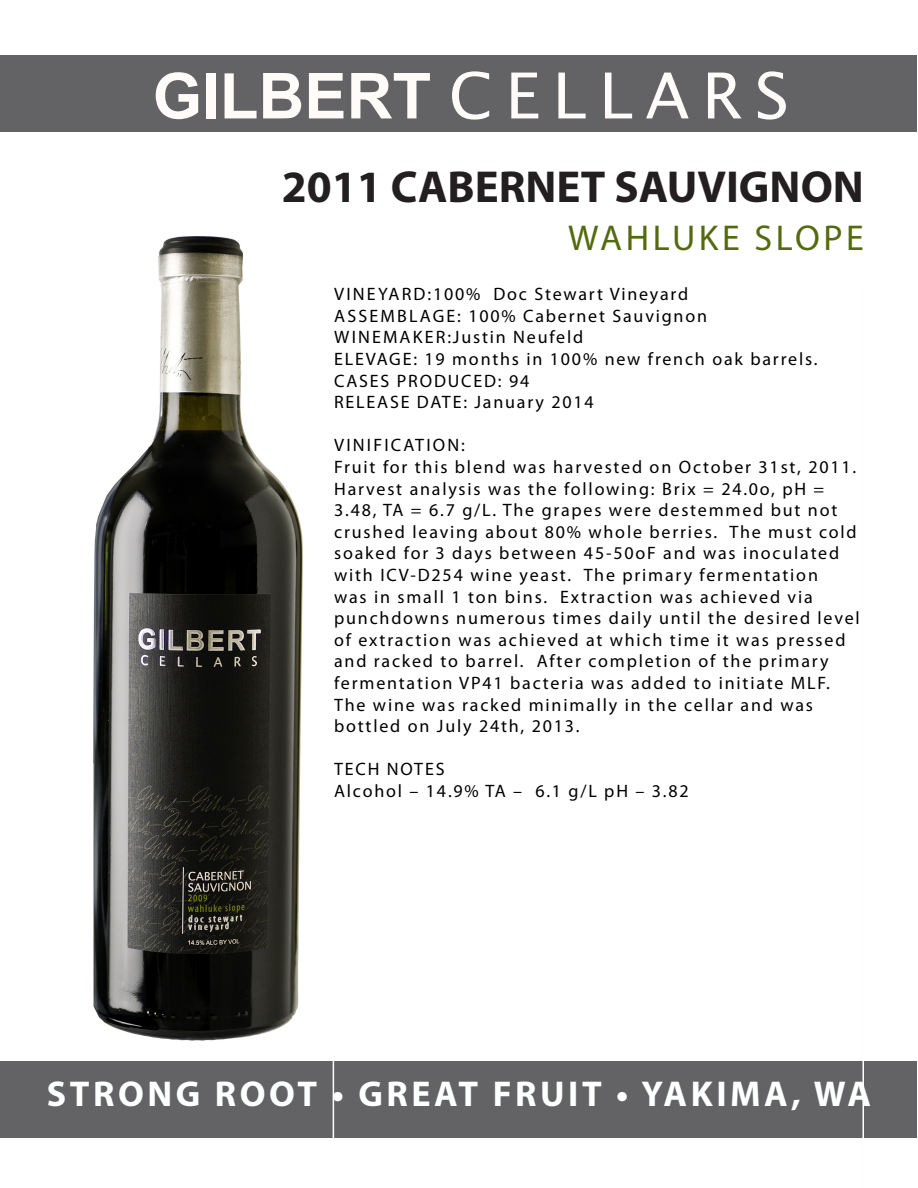
<style>
.page{position:relative;width:918px;height:1188px;background:#fff}
.page>*{position:absolute;margin:0;border:0;box-sizing:border-box;transform-origin:0 0}
.t1{font:700 63.45px "Arial";color:#fffbf9}
.t2{font:700 45px "Myriad Pro";color:#231f20}
.t3{font:700 36px "Myriad Pro";letter-spacing:.1em;color:#feffff}
.t4{font:36px "Myriad Pro";letter-spacing:.1em;color:#536b0e}
.t5{font:18px/21.6px "Myriad Pro";letter-spacing:.1em;color:#000}
.t6{font:18px "Myriad Pro";letter-spacing:.12em;color:#000}
.s1{font-family:"Lucida Sans";font-weight:400}
</style>
<div class="page">
<img style="left:0;top:236px;width:303px;height:842px">
<div style="left:1px;top:1061px;width:916px;height:76px;background:#636366"></div>
<div style="left:1px;top:55px;width:916px;height:76px;background:#636366"></div>
<p class="t1" style="left:153px;top:54px;width:638px">GILBERT <span class="s1">CELLARS</span></p>
<p class="t2" style="left:282px;top:157px;width:584px">2011 CABERNET SAUVIGNON</p>
<p class="t4" style="left:568px;top:216px;width:297px">WAHLUKE SLOPE</p>
<p class="t5" style="left:334px;top:283px;width:356px">VINEYARD:100% Doc Stewart Vineyard</p>
<p class="t5" style="left:334px;top:305px;width:374px">ASSEMBLAGE: 100% Cabernet Sauvignon</p>
<p class="t5" style="left:334px;top:326px;width:250px">WINEMAKER:Justin Neufeld</p>
<p class="t5" style="left:334px;top:348px;width:485px">ELEVAGE: 19 months in 100% new french oak barrels.</p>
<p class="t5" style="left:334px;top:369px;width:197px">CASES PRODUCED: 94</p>
<p class="t5" style="left:334px;top:391px;width:261px">RELEASE DATE: January 2014</p>
<p class="t6" style="left:334px;top:434px;width:132px">VINIFICATION:</p>
<p class="t5" style="left:334px;top:456px;width:527px">Fruit for this blend was harvested on October 31st, 2011.<br>Harvest analysis was the following: Brix = 24.0o, pH = 3.48, TA = 6.7 g/L. The grapes were destemmed but not crushed leaving about 80% whole berries. The must cold soaked for 3 days between 45-50oF and was inoculated with ICV-D254 wine yeast. The primary fermentation<br>was in small 1 ton bins. Extraction was achieved via punchdowns numerous times daily until the desired level of extraction was achieved at which time it was pressed and racked to barrel. After completion of the primary fermentation VP41 bacteria was added to initiate MLF.<br>The wine was racked minimally in the cellar and was bottled on July 24th, 2013.</p>
<p class="t5" style="left:334px;top:758px;width:112px">TECH NOTES</p>
<p class="t5" style="left:334px;top:780px;width:356px">Alcohol – 14.9% TA – 6.1 g/L pH – 3.82</p>
<p class="t3" style="left:47px;top:1071px;width:826px">STRONG ROOT • GREAT FRUIT • YAKIMA, WA</p>
</div>
